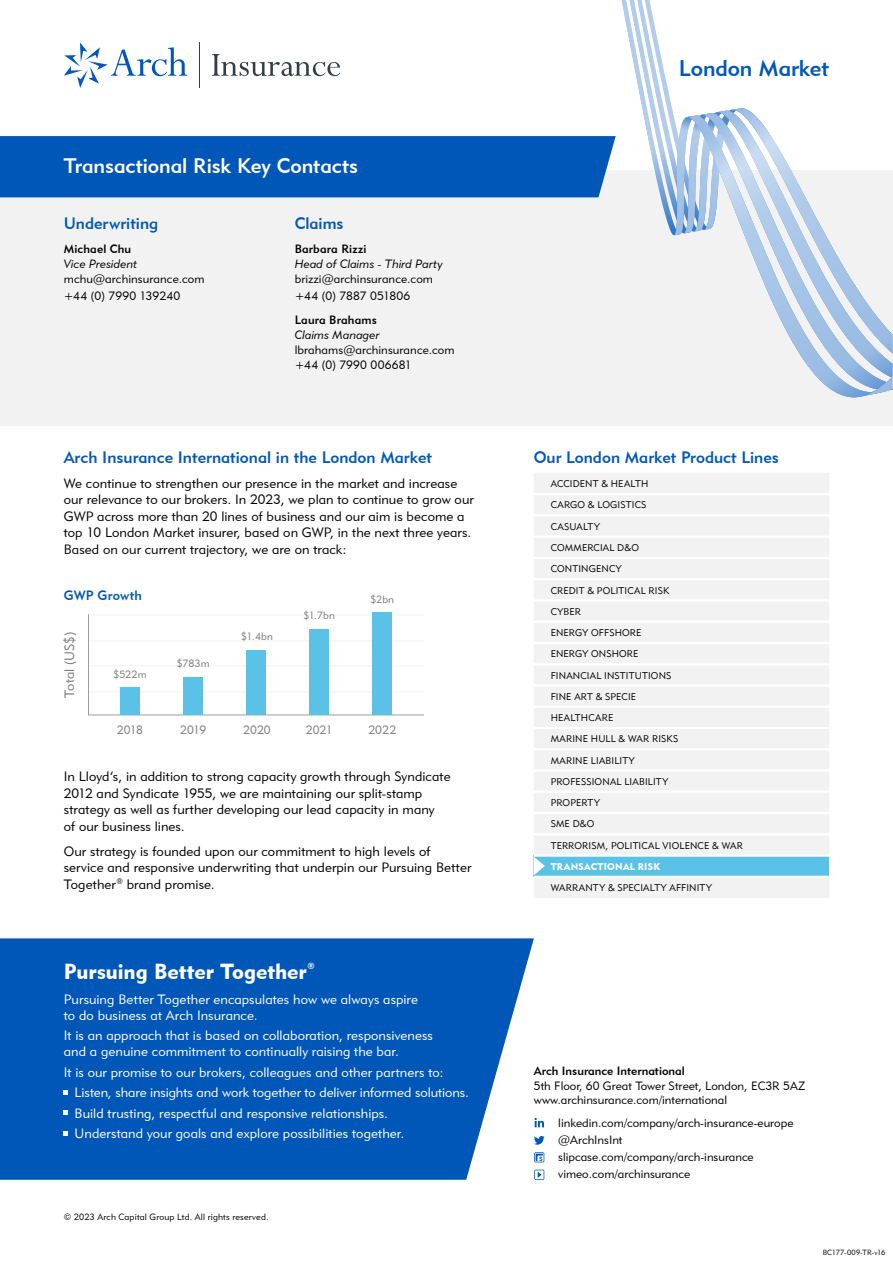
<style>
.page{position:relative;width:893px;height:1263px;background:#fff}
.page>*{position:absolute;margin:0;border:0;box-sizing:border-box;transform-origin:0 0}
.t1{font:22.65px "Geometric 415 BT Medium A";letter-spacing:-.005em;color:#0057b8}
.t2{font:21.75px "Geometric 415 BT Black A";color:#fff}
.t3{font:21px "Geometric 415 BT Medium A";letter-spacing:-.005em;color:#fff}
.t4{font:16.5px "Geometric 415 BT Medium A";color:#0057b8}
.t5{font:13.5px/16.5px "Geometric 415 BT Lite A";letter-spacing:.005em;color:#000}
.t6{font:13.5px/20.4px "Geometric 415 BT Lite A";letter-spacing:.005em;color:#fff}
.t7{font:13.5px "Geometric 415 BT Lite A";color:#7c7b7b}
.t8{font:13.5px "Geometric 415 BT Medium A";letter-spacing:.01em;color:#0057b8}
.t9{font:12px/16.8px "Geometric 415 BT Lite A";color:#000}
.t10{font:12px "Geometric 415 BT Medium A";letter-spacing:.01em;color:#000}
.t11{font:12px "Geometric 415 BT Lite Italic A";letter-spacing:.01em;color:#000}
.t12{font:12px "Geometric 415 BT Lite A";letter-spacing:.005em;color:#7c7b7b}
.t13{font:10.5px "Geometric 415 BT Lite A";letter-spacing:.015em;color:#7c7b7b}
.t14{font:9.75px/21.3px "Geometric 415 BT Lite A";letter-spacing:.015em;color:#000}
.t15{font:9.75px "Geometric 415 BT Black A";letter-spacing:.025em;color:#fff}
.t16{font:9px "Geometric 415 BT Lite A";letter-spacing:.02em;color:#000}
.t17{font:8.7px "Geometric 415 BT Black A";color:#fff}
.t18{font:7.5px "Geometric 415 BT Lite A";letter-spacing:.02em;color:#000}
</style>
<div class="page">
<div style="left:0;top:170px;width:893px;height:255px;background:#f2f2f2"></div>
<div style="left:0;top:136px;width:616px;height:61px;background:#0057b8"></div>
<svg style="left:88px;top:614px;width:336px;height:102px"></svg>
<div style="left:120px;top:687px;width:20px;height:27px;background:#5bc2e7"></div>
<div style="left:183px;top:677px;width:20px;height:37px;background:#5bc2e7"></div>
<div style="left:246px;top:650px;width:20px;height:64px;background:#5bc2e7"></div>
<div style="left:309px;top:629px;width:20px;height:85px;background:#5bc2e7"></div>
<div style="left:372px;top:612px;width:20px;height:102px;background:#5bc2e7"></div>
<div style="left:534px;top:473px;width:295px;height:425px;background:#f2f2f2"></div>
<div style="left:534px;top:855px;width:295px;height:22px;background:#5bc2e7"></div>
<hr style="left:534px;top:493px;width:295px;height:2px;background:#fff">
<hr style="left:534px;top:514px;width:295px;height:2px;background:#fff">
<hr style="left:534px;top:535px;width:295px;height:3px;background:#fff">
<hr style="left:534px;top:557px;width:295px;height:2px;background:#fff">
<hr style="left:534px;top:578px;width:295px;height:2px;background:#fff">
<hr style="left:534px;top:599px;width:295px;height:2px;background:#fff">
<hr style="left:534px;top:620px;width:295px;height:3px;background:#fff">
<hr style="left:534px;top:642px;width:295px;height:2px;background:#fff">
<hr style="left:534px;top:663px;width:295px;height:2px;background:#fff">
<hr style="left:534px;top:684px;width:295px;height:3px;background:#fff">
<hr style="left:534px;top:706px;width:295px;height:2px;background:#fff">
<hr style="left:534px;top:727px;width:295px;height:2px;background:#fff">
<hr style="left:534px;top:748px;width:295px;height:2px;background:#fff">
<hr style="left:534px;top:769px;width:295px;height:3px;background:#fff">
<hr style="left:534px;top:791px;width:295px;height:2px;background:#fff">
<hr style="left:534px;top:812px;width:295px;height:2px;background:#fff">
<hr style="left:534px;top:833px;width:295px;height:2px;background:#fff">
<hr style="left:534px;top:854px;width:295px;height:3px;background:#fff">
<hr style="left:534px;top:876px;width:295px;height:2px;background:#fff">
<svg style="left:533px;top:856px;width:12px;height:19px"></svg>
<svg style="left:64px;top:43px;width:123px;height:45px"></svg>
<hr style="left:199px;top:43px;width:1px;height:45px;background:#333f48">
<svg style="left:212px;top:54px;width:128px;height:22px"></svg>
<svg style="left:534px;top:1118px;width:10px;height:9px"></svg>
<svg style="left:534px;top:1136px;width:11px;height:9px"></svg>
<svg style="left:534px;top:1170px;width:10px;height:10px"></svg>
<svg style="left:534px;top:1152px;width:10px;height:10px"></svg>
<svg style="left:621px;top:0;width:53px;height:236px"></svg>
<svg style="left:674px;top:118px;width:10px;height:118px"></svg>
<svg style="left:688px;top:115px;width:176px;height:283px"></svg>
<svg style="left:702px;top:113px;width:30px;height:279px"></svg>
<svg style="left:718px;top:111px;width:14px;height:274px"></svg>
<svg style="left:732px;top:108px;width:161px;height:288px"></svg>
<svg style="left:0;top:938px;width:534px;height:242px;background:#1061bc"></svg>
<svg style="left:64px;top:1090px;width:4px;height:4px"></svg>
<svg style="left:64px;top:1110px;width:4px;height:5px"></svg>
<svg style="left:64px;top:1131px;width:4px;height:4px"></svg>
<h3 class="t3" style="left:64px;top:153px;width:296px">Transactional Risk Key Contacts</h3>
<p class="t4" style="left:64px;top:213px;width:96px">Underwriting</p>
<p class="t4" style="left:295px;top:213px;width:51px">Claims</p>
<p class="t10" style="left:64px;top:241px;width:69px">Michael Chu</p>
<p class="t11" style="left:64px;top:256px;width:75px">Vice President</p>
<p class="t9" style="left:64px;top:270px;width:142px">mchu@archinsurance.com +44 (0) 7990 139240</p>
<p class="t10" style="left:295px;top:241px;width:73px">Barbara Rizzi</p>
<p class="t11" style="left:295px;top:256px;width:150px">Head of Claims - Third Party</p>
<p class="t9" style="left:295px;top:270px;width:140px">brizzi@archinsurance.com +44 (0) 7887 051806</p>
<p class="t10" style="left:295px;top:312px;width:84px">Laura Brahams</p>
<p class="t11" style="left:295px;top:327px;width:86px">Claims Manager</p>
<p class="t9" style="left:295px;top:342px;width:161px;line-height:15px">lbrahams@archinsurance.com +44 (0) 7990 006681</p>
<p class="t4" style="left:64px;top:447px;width:370px">Arch Insurance International in the London Market</p>
<p class="t5" style="left:64px;top:474px;width:411px">We continue to strengthen our presence in the market and increase our relevance to our brokers. In 2023, we plan to continue to grow our GWP across more than 20 lines of business and our aim is become a top 10 London Market insurer, based on GWP, in the next three years.<br>Based on our current trajectory, we are on track:</p>
<p class="t8" style="left:64px;top:587px;width:80px">GWP Growth</p>
<p class="t7" style="left:61px;top:698px;width:67px;rotate:-90deg">Total (US$)</p>
<p class="t12" style="left:117px;top:722px;width:28px">2018</p>
<p class="t13" style="left:113px;top:668px;width:35px">$522m</p>
<p class="t13" style="left:177px;top:657px;width:34px">$783m</p>
<p class="t13" style="left:241px;top:630px;width:33px">$1.4bn</p>
<p class="t13" style="left:304px;top:609px;width:33px">$1.7bn</p>
<p class="t13" style="left:370px;top:593px;width:25px">$2bn</p>
<p class="t12" style="left:180px;top:722px;width:27px">2019</p>
<p class="t12" style="left:243px;top:722px;width:29px">2020</p>
<p class="t12" style="left:306px;top:722px;width:28px">2021</p>
<p class="t12" style="left:368px;top:722px;width:29px">2022</p>
<p class="t5" style="left:64px;top:768px;width:388px">In Lloyd’s, in addition to strong capacity growth through Syndicate 2012 and Syndicate 1955, we are maintaining our split-stamp strategy as well as further developing our lead capacity in many<br>of our business lines.</p>
<p class="t5" style="left:64px;top:842px;width:409px">Our strategy is founded upon our commitment to high levels of service and responsive underwriting that underpin our Pursuing Better<br>Together<sup>®</sup> brand promise.</p>
<h2 class="t2" style="left:64px;top:958px;width:245px">Pursuing Better Together</h2>
<p class="t17" style="left:307px;top:961px;width:9px">®</p>
<p class="t6" style="left:64px;top:990px;width:356px;line-height:16.2px">Pursuing Better Together encapsulates how we always aspire to do business at Arch Insurance.</p>
<p class="t6" style="left:64px;top:1027px;width:371px;line-height:16.2px">It is an approach that is based on collaboration, responsiveness and a genuine commitment to continually raising the bar.</p>
<p class="t6" style="left:75px;top:1062px;width:396px;text-indent:-11px">It is our promise to our brokers, colleagues and other partners to:<br>Listen, share insights and work together to deliver informed solutions.<br>Build trusting, respectful and responsive relationships.<br>Understand your goals and explore possibilities together.</p>
<p class="t16" style="left:64px;top:1212px;width:206px">© 2023 Arch Capital Group Ltd. All rights reserved.</p>
<h1 class="t1" style="left:679px;top:54px;width:152px">London Market</h1>
<p class="t4" style="left:534px;top:447px;width:247px">Our London Market Product Lines</p>
<p class="t14" style="left:551px;top:473px;width:194px">ACCIDENT &amp; HEALTH<br>CARGO &amp; LOGISTICS<br>CASUALTY<br>COMMERCIAL D&amp;O<br>CONTINGENCY<br>CREDIT &amp; POLITICAL RISK<br>CYBER<br>ENERGY OFFSHORE<br>ENERGY ONSHORE<br>FINANCIAL INSTITUTIONS<br>FINE ART &amp; SPECIE<br>HEALTHCARE<br>MARINE HULL &amp; WAR RISKS<br>MARINE LIABILITY<br>PROFESSIONAL LIABILITY<br>PROPERTY<br>SME D&amp;O<br>TERRORISM, POLITICAL VIOLENCE &amp; WAR</p>
<p class="t15" style="left:551px;top:860px;width:111px">TRANSACTIONAL RISK</p>
<p class="t14" style="left:551px;top:877px;width:163px">WARRANTY &amp; SPECIALTY AFFINITY</p>
<p class="t10" style="left:534px;top:1064px;width:152px">Arch Insurance International</p>
<p class="t9" style="left:534px;top:1078px;width:273px;line-height:14.4px">5th Floor, 60 Great Tower Street, London, EC3R 5AZ www.archinsurance.com/international</p>
<p class="t9" style="left:558px;top:1115px;width:237px">linkedin.com/company/arch-insurance-europe @ArchInsInt slipcase.com/company/arch-insurance vimeo.com/archinsurance</p>
<p class="t18" style="left:823px;top:1248px;width:64px">BC177-009-TR-v16</p>
</div>
